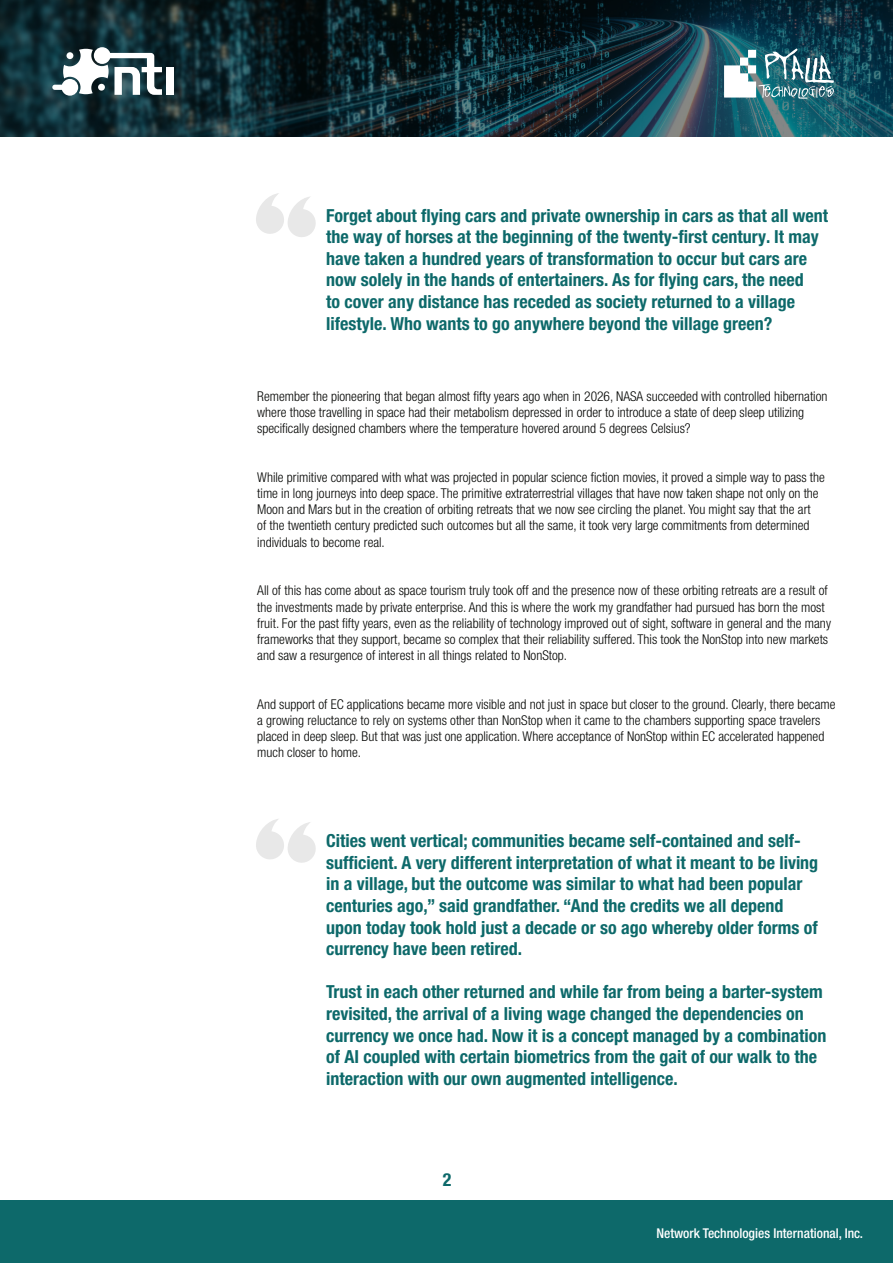
<style>
.page{position:relative;width:893px;height:1263px;background:#fff}
.page>*{position:absolute;margin:0;border:0;box-sizing:border-box;transform-origin:0 0}
.t1{font:700 condensed 18px/21.6px "Helvetica Neue LT Pro";color:#0d696a}
.text{font:300 condensed 13.5px/16.2px "Helvetica Neue LT Pro";color:#040503}
.t2{font:500 condensed 13.5px "Helvetica Neue LT Pro";color:#fff}
</style>
<div class="page">
<div style="left:0;top:1200px;width:893px;height:63px;background:#0d696a"></div>
<svg style="left:0;top:0;width:893px;height:136px"></svg>
<svg style="left:722px;top:48px;width:119px;height:70px"></svg>
<div style="left:166px;top:67px;width:7px;height:28px;background:#fff"></div>
<svg style="left:37px;top:40px;width:125px;height:65px"></svg>
<svg style="left:256px;top:193px;width:60px;height:44px"></svg>
<svg style="left:256px;top:819px;width:60px;height:44px"></svg>
<p class="t1" style="left:326px;top:205px;width:503px">Forget about flying cars and private ownership in cars as that all went the way of horses at the beginning of the twenty-first century. It may have taken a hundred years of transformation to occur but cars are now solely in the hands of entertainers. As for flying cars, the need<br>to cover any distance has receded as society returned to a village lifestyle. Who wants to go anywhere beyond the village green?</p>
<p class="text" style="left:257px;top:388px;width:572px">Remember the pioneering that began almost fifty years ago when in 2026, NASA succeeded with controlled hibernation where those travelling in space had their metabolism depressed in order to introduce a state of deep sleep utilizing specifically designed chambers where the temperature hovered around 5 degrees Celsius?</p>
<p class="text" style="left:257px;top:469px;width:569px">While primitive compared with what was projected in popular science fiction movies, it proved a simple way to pass the time in long journeys into deep space. The primitive extraterrestrial villages that have now taken shape not only on the Moon and Mars but in the creation of orbiting retreats that we now see circling the planet. You might say that the art<br>of the twentieth century predicted such outcomes but all the same, it took very large commitments from determined individuals to become real.</p>
<p class="text" style="left:257px;top:582px;width:575px">All of this has come about as space tourism truly took off and the presence now of these orbiting retreats are a result of the investments made by private enterprise. And this is where the work my grandfather had pursued has born the most fruit. For the past fifty years, even as the reliability of technology improved out of sight, software in general and the many frameworks that they support, became so complex that their reliability suffered. This took the NonStop into new markets and saw a resurgence of interest in all things related to NonStop.</p>
<p class="text" style="left:257px;top:696px;width:580px">And support of EC applications became more visible and not just in space but closer to the ground. Clearly, there became a growing reluctance to rely on systems other than NonStop when it came to the chambers supporting space travelers placed in deep sleep. But that was just one application. Where acceptance of NonStop within EC accelerated happened much closer to home.</p>
<p class="t1" style="left:326px;top:830px;width:494px">Cities went vertical; communities became self-contained and self&shy;sufficient. A very different interpretation of what it meant to be living in a village, but the outcome was similar to what had been popular centuries ago,” said grandfather. “And the credits we all depend upon today took hold just a decade or so ago whereby older forms of currency have been retired.</p>
<p class="t1" style="left:326px;top:981px;width:502px">Trust in each other returned and while far from being a barter-system revisited, the arrival of a living wage changed the dependencies on currency we once had. Now it is a concept managed by a combination of AI coupled with certain biometrics from the gait of our walk to the interaction with our own augmented intelligence.</p>
<h1 class="t1" style="left:443px;top:1169px;width:10px">2</h1>
<p class="t2" style="left:656px;top:1225px;width:208px">Network Technologies International, Inc.</p>
</div>
